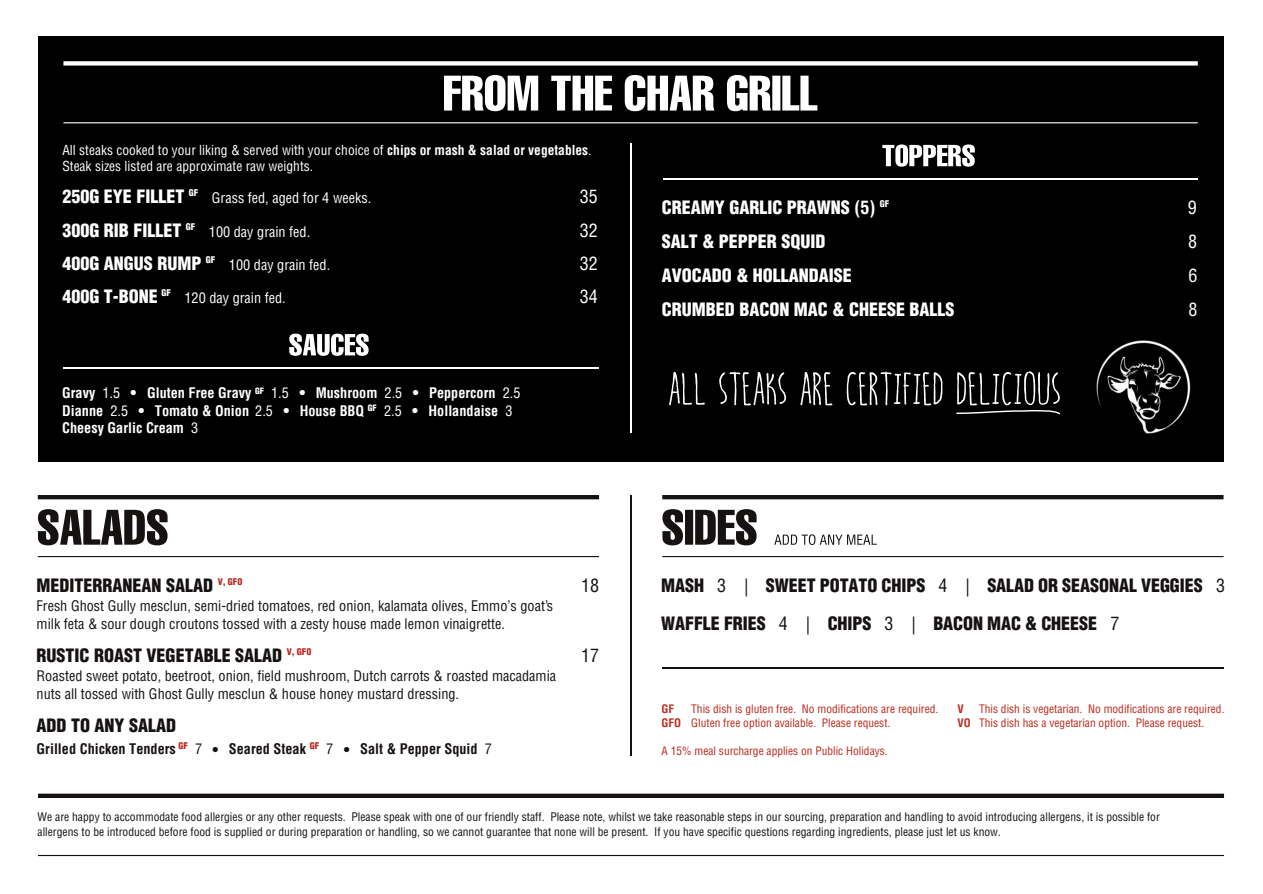
<style>
.page{position:relative;width:1263px;height:894px;background:#fff}
.page>*{position:absolute;margin:0;border:0;box-sizing:border-box;transform-origin:0 0}
.t1{font:900 18px/38.1px "Helvetica LT Condensed";color:#171212}
.t2{font:900 18px "Helvetica LT Condensed";color:#fff}
.t3{font:18px "Helvetica LT Condensed";color:#fff}
.t4{font:18px "Helvetica LT Condensed";color:#171212}
.t5{font:14.25px/18px "Helvetica LT Condensed";color:#171212}
.t6{font:700 14.25px "Helvetica LT Condensed";color:#fff}
.t7{font:14.25px "Helvetica LT Condensed";color:#fff}
.t8{font:700 14.25px "Helvetica LT Condensed";color:#171212}
.t9{font:13.5px/16.5px "Helvetica LT Condensed";color:#fff}
.t10{font:11.55px/14.2px "Helvetica LT Condensed";color:#171212}
.t11{font:11.4px/14.1px "Helvetica LT Condensed";color:#ba291c}
.t12{font:700 11.4px/14.1px "Helvetica LT Condensed";color:#ba291c}
.t13{font:900 9px "Helvetica LT Condensed";color:#ba261c}
.t14{font:900 9px "Helvetica LT Condensed";color:#fff}
.t15{font:6px "Dingbats One";color:#fff}
.t16{font:6px "Dingbats One";color:#171212}
.s1{font-weight:700}
.s2{font-weight:400}
</style>
<div class="page">
<div style="left:38px;top:37px;width:1186px;height:424px;background:#000"></div>
<svg style="left:444px;top:75px;width:373px;height:36px"></svg>
<div style="left:63px;top:61px;width:1135px;height:5px;background:#fff"></div>
<hr style="left:63px;top:122px;width:1135px;height:1px;background:#fff">
<hr style="left:630px;top:144px;width:1px;height:289px;background:#fff">
<svg style="left:38px;top:794px;width:1186px;height:62px"></svg>
<hr style="left:630px;top:495px;width:1px;height:260px;background:#171212">
<hr style="left:38px;top:495px;width:561px;height:4px;background:#171212">
<hr style="left:38px;top:556px;width:561px;height:1px;background:#171212">
<svg style="left:38px;top:509px;width:130px;height:36px"></svg>
<hr style="left:662px;top:556px;width:562px;height:1px;background:#171212">
<hr style="left:662px;top:495px;width:562px;height:4px;background:#171212">
<svg style="left:662px;top:509px;width:95px;height:36px"></svg>
<svg style="left:774px;top:534px;width:103px;height:11px"></svg>
<hr style="left:662px;top:667px;width:562px;height:1px;background:#171212">
<svg style="left:882px;top:144px;width:93px;height:23px"></svg>
<hr style="left:663px;top:178px;width:535px;height:1px;background:#fff">
<svg style="left:289px;top:334px;width:80px;height:22px"></svg>
<hr style="left:63px;top:367px;width:536px;height:1px;background:#fff">
<svg style="left:669px;top:372px;width:117px;height:33px;background:#2e2e2e"></svg>
<svg style="left:800px;top:371px;width:260px;height:44px;background:#2a2a2a"></svg>
<p class="t9" style="left:62px;top:142px;width:531px">All steaks cooked to your liking &amp; served with your choice of <span class="s1">chips or mash &amp; salad or vegetables</span>.<br>Steak sizes listed are approximate raw weights.</p>
<p class="t14" style="left:189px;top:190px;width:11px">GF</p>
<h1 class="t2" style="left:62px;top:190px;width:124px">250G EYE FILLET</h1>
<p class="t7" style="left:212px;top:193px;width:161px">Grass fed, aged for 4 weeks.</p>
<h1 class="t3" style="left:580px;top:190px;width:20px">35</h1>
<p class="t14" style="left:186px;top:223px;width:11px">GF</p>
<h1 class="t2" style="left:62px;top:223px;width:121px">300G RIB FILLET</h1>
<p class="t7" style="left:209px;top:226px;width:103px">100 day grain fed.</p>
<h1 class="t3" style="left:580px;top:223px;width:20px">32</h1>
<p class="t14" style="left:206px;top:256px;width:11px">GF</p>
<h1 class="t2" style="left:62px;top:256px;width:141px">400G ANGUS RUMP</h1>
<p class="t7" style="left:229px;top:259px;width:103px">100 day grain fed.</p>
<h1 class="t3" style="left:580px;top:256px;width:20px">32</h1>
<p class="t14" style="left:161px;top:290px;width:11px">GF</p>
<h1 class="t2" style="left:62px;top:290px;width:97px">400G T-BONE</h1>
<p class="t7" style="left:184px;top:293px;width:103px">120 day grain fed.</p>
<h1 class="t3" style="left:580px;top:290px;width:20px">34</h1>
<p class="t6" style="left:62px;top:387px;width:60px">Gravy <span class="s2">1.5</span></p>
<p class="t15" style="left:131px;top:390px;width:7px">●</p>
<p class="t15" style="left:300px;top:390px;width:7px">●</p>
<p class="t6" style="left:147px;top:387px;width:144px">Gluten Free Gravy <sup>GF</sup> <span class="s2">1.5</span></p>
<p class="t6" style="left:316px;top:387px;width:88px">Mushroom <span class="s2">2.5</span></p>
<p class="t6" style="left:413px;top:387px;width:109px">● Peppercorn <span class="s2">2.5</span></p>
<p class="t6" style="left:155px;top:405px;width:120px">Tomato &amp; Onion <span class="s2">2.5</span></p>
<p class="t6" style="left:300px;top:405px;width:104px">House BBQ <sup>GF</sup> <span class="s2">2.5</span></p>
<p class="t6" style="left:413px;top:405px;width:101px">● Hollandaise <span class="s2">3</span></p>
<p class="t6" style="left:62px;top:422px;width:138px">Cheesy Garlic Cream <span class="s2">3</span></p>
<p class="t6" style="left:62px;top:405px;width:68px">Dianne <span class="s2">2.5</span></p>
<p class="t15" style="left:139px;top:408px;width:7px">●</p>
<p class="t15" style="left:284px;top:408px;width:7px">●</p>
<h1 class="t1" style="left:37px;top:568px;width:178px">MEDITERRANEAN SALAD</h1>
<h1 class="t4" style="left:581px;top:579px;width:19px">18</h1>
<p class="t5" style="left:37px;top:598px;width:518px">Fresh Ghost Gully mesclun, semi-dried tomatoes, red onion, kalamata olives, Emmo’s goat’s milk feta &amp; sour dough croutons tossed with a zesty house made lemon vinaigrette.</p>
<h1 class="t1" style="left:37px;top:638px;width:247px">RUSTIC ROAST VEGETABLE SALAD</h1>
<h1 class="t4" style="left:581px;top:649px;width:19px">17</h1>
<p class="t5" style="left:37px;top:668px;width:521px">Roasted sweet potato, beetroot, onion, field mushroom, Dutch carrots &amp; roasted macadamia nuts all tossed with Ghost Gully mesclun &amp; house honey mustard dressing.</p>
<h1 class="t1" style="left:37px;top:708px;width:141px">ADD TO ANY SALAD</h1>
<p class="t8" style="left:37px;top:743px;width:141px">Grilled Chicken Tenders</p>
<p class="t5" style="left:195px;top:741px;width:9px">7</p>
<p class="t8" style="left:229px;top:743px;width:79px">Seared Steak</p>
<p class="t5" style="left:326px;top:741px;width:9px">7</p>
<p class="t8" style="left:360px;top:743px;width:133px">Salt &amp; Pepper Squid <span class="s2">7</span></p>
<p class="t13" style="left:218px;top:578px;width:26px">V, GFO</p>
<p class="t13" style="left:287px;top:649px;width:26px">V, GFO</p>
<p class="t13" style="left:178px;top:742px;width:11px">GF</p>
<p class="t13" style="left:310px;top:742px;width:11px">GF</p>
<p class="t16" style="left:213px;top:746px;width:7px">●</p>
<p class="t16" style="left:344px;top:746px;width:7px">●</p>
<h1 class="t2" style="left:662px;top:200px;width:215px">CREAMY GARLIC PRAWNS <span class="s1">(5)</span></h1>
<h1 class="t3" style="left:1188px;top:200px;width:10px">9</h1>
<h1 class="t2" style="left:662px;top:234px;width:165px">SALT &amp; PEPPER SQUID</h1>
<h1 class="t3" style="left:1188px;top:234px;width:10px">8</h1>
<h1 class="t2" style="left:662px;top:268px;width:192px">AVOCADO &amp; HOLLANDAISE</h1>
<h1 class="t3" style="left:1188px;top:268px;width:10px">6</h1>
<h1 class="t2" style="left:662px;top:302px;width:294px">CRUMBED BACON MAC &amp; CHEESE BALLS</h1>
<h1 class="t3" style="left:1188px;top:302px;width:10px">8</h1>
<p class="t14" style="left:880px;top:200px;width:11px">GF</p>
<h1 class="t1" style="left:661px;top:568px;width:565px">MASH <span class="s2">3 |</span> SWEET POTATO CHIPS <span class="s2">4 |</span> SALAD OR SEASONAL VEGGIES <span class="s2">3<br></span>WAFFLE FRIES <span class="s2">4 |</span> CHIPS <span class="s2">3 |</span> BACON MAC &amp; CHEESE <span class="s2">7</span></h1>
<p class="t12" style="left:662px;top:702px;width:21px">GF<br>GFO</p>
<p class="t11" style="left:662px;top:745px;width:228px">A 15% meal surcharge applies on Public Holidays.</p>
<p class="t11" style="left:691px;top:702px;width:249px">This dish is gluten free. No modifications are required.<br>Gluten free option available. Please request.</p>
<p class="t12" style="left:957px;top:702px;width:15px">V<br>VO</p>
<p class="t11" style="left:979px;top:702px;width:247px">This dish is vegetarian. No modifications are required.<br>This dish has a vegetarian option. Please request.</p>
<p class="t10" style="left:38px;top:811px;width:1124px">We are happy to accommodate food allergies or any other requests. Please speak with one of our friendly staff. Please note, whilst we take reasonable steps in our sourcing, preparation and handling to avoid introducing allergens, it is possible for allergens to be introduced before food is supplied or during preparation or handling, so we cannot guarantee that none will be present. If you have specific questions regarding ingredients, please just let us know.</p>
</div>
